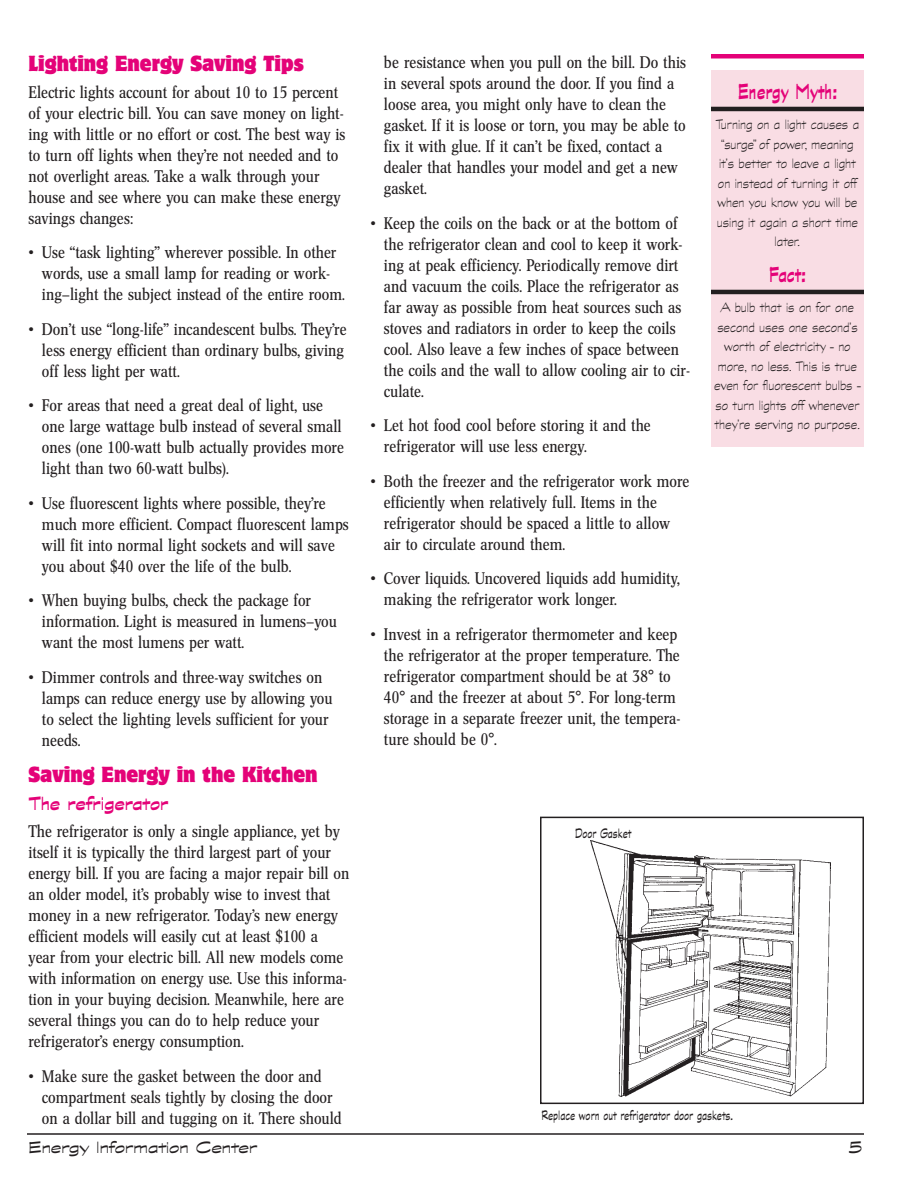
<style>
.page{position:relative;width:918px;height:1188px;background:#fff}
.page>*{position:absolute;margin:0;border:0;box-sizing:border-box;transform-origin:0 0}
.t1{font:24px "Graphite MM 512 310";color:#e40278}
.t2{font:21px "Graphite MM 512 523";color:#e40278}
.t3{font:19.5px "Motter Corpus MM 450";color:#e40278}
.t4{font:18px "Graphite MM 374 736";color:#231f20}
.t5{font:16.5px/21px "Concorde Nova";color:#231f20}
.t6{font:15px/19.5px "Graphite MM 237 523";color:#231f20;text-align:center}
.t7{font:15px "Graphite MM 374 310";color:#231f20}
</style>
<div class="page">
<div style="left:711px;top:70px;width:153px;height:376px;background:#f9dde4"></div>
<hr style="left:711px;top:107px;width:153px;height:4px;background:#231f20">
<hr style="left:711px;top:290px;width:153px;height:4px;background:#231f20">
<hr style="left:711px;top:54px;width:153px;height:4px;background:#e40278">
<hr style="left:27px;top:1133px;width:837px;height:2px;background:#231f20">
<img style="left:591px;top:841px;width:240px;height:255px">
<div style="left:540px;top:817px;width:324px;height:287px;border:2px solid #231f20"></div>
<h2 class="t3" style="left:28px;top:55px;width:277px">Lighting Energy Saving Tips</h2>
<p class="t5" style="left:28px;top:83px;width:318px">Electric lights account for about 10 to 15 percent of your electric bill. You can save money on light&shy;ing with little or no effort or cost. The best way is to turn off lights when they’re not needed and to not overlight areas. Take a walk through your house and see where you can make these energy savings changes:</p>
<p class="t5" style="left:42px;top:243px;width:304px;text-indent:-13px">• Use “task lighting” wherever possible. In other words, use a small lamp for reading or work&shy;ing—light the subject instead of the entire room.</p>
<p class="t5" style="left:42px;top:320px;width:306px;text-indent:-13px">• Don’t use “long-life” incandescent bulbs. They’re less energy efficient than ordinary bulbs, giving off less light per watt.</p>
<p class="t5" style="left:42px;top:396px;width:303px;text-indent:-13px">• For areas that need a great deal of light, use one large wattage bulb instead of several small ones (one 100-watt bulb actually provides more light than two 60-watt bulbs).</p>
<p class="t5" style="left:42px;top:494px;width:308px;text-indent:-13px">• Use fluorescent lights where possible, they’re much more efficient. Compact fluorescent lamps will fit into normal light sockets and will save you about $40 over the life of the bulb.</p>
<p class="t5" style="left:42px;top:591px;width:297px;text-indent:-13px">• When buying bulbs, check the package for information. Light is measured in lumens—you want the most lumens per watt.</p>
<p class="t5" style="left:42px;top:668px;width:292px;text-indent:-13px">• Dimmer controls and three-way switches on lamps can reduce energy use by allowing you to select the lighting levels sufficient for your needs.</p>
<h2 class="t3" style="left:28px;top:766px;width:291px">Saving Energy in the Kitchen</h2>
<h2 class="t2" style="left:28px;top:791px;width:141px">The refrigerator</h2>
<p class="t5" style="left:28px;top:822px;width:322px">The refrigerator is only a single appliance, yet by itself it is typically the third largest part of your energy bill. If you are facing a major repair bill on an older model, it’s probably wise to invest that money in a new refrigerator. Today’s new energy efficient models will easily cut at least $100 a<br>year from your electric bill. All new models come with information on energy use. Use this informa&shy;tion in your buying decision. Meanwhile, here are several things you can do to help reduce your refrigerator’s energy consumption.</p>
<p class="t5" style="left:42px;top:1067px;width:301px;text-indent:-13px">• Make sure the gasket between the door and compartment seals tightly by closing the door on a dollar bill and tugging on it. There should</p>
<p class="t5" style="left:384px;top:53px;width:304px">be resistance when you pull on the bill. Do this in several spots around the door. If you find a loose area, you might only have to clean the gasket. If it is loose or torn, you may be able to fix it with glue. If it can’t be fixed, contact a dealer that handles your model and get a new gasket.</p>
<p class="t5" style="left:384px;top:214px;width:308px;text-indent:-13px">• Keep the coils on the back or at the bottom of the refrigerator clean and cool to keep it work&shy;ing at peak efficiency. Periodically remove dirt and vacuum the coils. Place the refrigerator as far away as possible from heat sources such as stoves and radiators in order to keep the coils cool. Also leave a few inches of space between the coils and the wall to allow cooling air to cir&shy;culate.</p>
<p class="t5" style="left:384px;top:416px;width:268px;text-indent:-13px">• Let hot food cool before storing it and the refrigerator will use less energy.</p>
<p class="t5" style="left:384px;top:472px;width:307px;text-indent:-13px">• Both the freezer and the refrigerator work more efficiently when relatively full. Items in the refrigerator should be spaced a little to allow air to circulate around them.</p>
<p class="t5" style="left:384px;top:569px;width:298px;text-indent:-13px">• Cover liquids. Uncovered liquids add humidity, making the refrigerator work longer.</p>
<p class="t5" style="left:384px;top:625px;width:298px;text-indent:-13px">• Invest in a refrigerator thermometer and keep the refrigerator at the proper temperature. The refrigerator compartment should be at 38° to 40° and the freezer at about 5°. For long-term storage in a separate freezer unit, the tempera&shy;ture should be 0°.</p>
<p class="t1" style="left:738px;top:77px;width:101px">Energy Myth:</p>
<p class="t6" style="left:716px;top:116px;width:145px">Turning on a light causes a “surge” of power, meaning it’s better to leave a light on instead of turning it off when you know you will be using it again a short time later.</p>
<p class="t1" style="left:769px;top:260px;width:39px">Fact:</p>
<p class="t6" style="left:714px;top:299px;width:148px">A bulb that is on for one second uses one second’s worth of electricity – no more, no less. This is true even for fluorescent bulbs – so turn lights off whenever they’re serving no purpose.</p>
<p class="t7" style="left:575px;top:827px;width:58px">Door Gasket</p>
<p class="t7" style="left:542px;top:1110px;width:193px">Replace worn out refrigerator door gaskets.</p>
<p class="t4" style="left:28px;top:1140px;width:230px">Energy Information Center</p>
<p class="t4" style="left:849px;top:1140px;width:15px">5</p>
</div>
